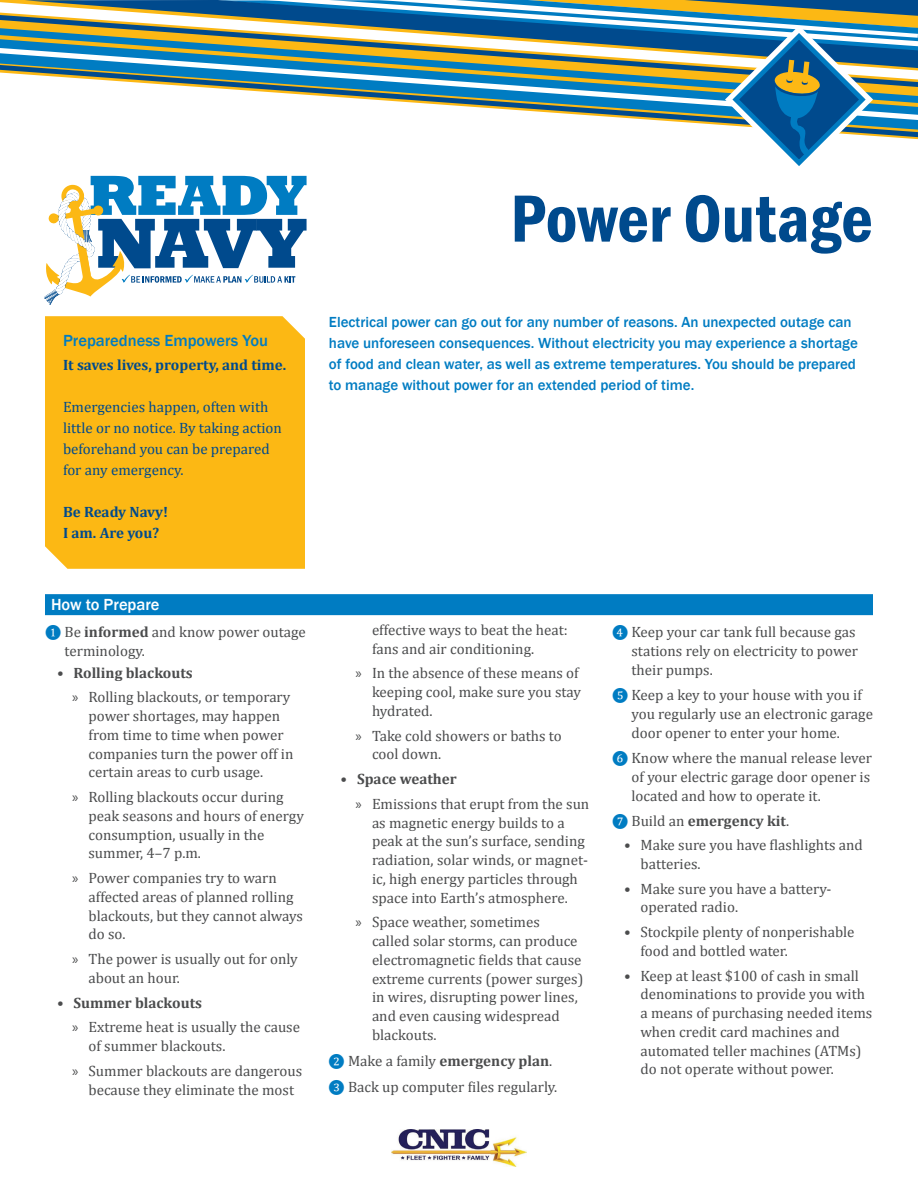
<style>
.page{position:relative;width:918px;height:1188px;background:#fff}
.page>*{position:absolute;margin:0;border:0;box-sizing:border-box;transform-origin:0 0}
.title_2_copy{font:600 condensed 69px "Franklin Gothic";color:#004a8d}
.t1{font:500 16.5px "Franklin Gothic";color:#007cc2}
.head_copy{font:500 16.5px "Franklin Gothic";color:#fff}
.body1_10_12_5_space{font:15px/18.8px "Cambria";color:#4b4c4d}
.head_copy_10_14{font:500 15px/21px "Franklin Gothic";color:#007cc2}
.t2{font:15px/21px "Cambria";color:#004a8d}
.body1_10_12_5_space-2{font:700 15px "Cambria";color:#4b4c4d}
.t3{font:700 15px/21px "Cambria";color:#004a8d}
.body1_10_12_5{font:15px/18.8px "Cambria";color:#4b4c4d}
.s1{font-size:13.5px;color:#007cc2}
.s2{font-weight:700}
.s3{font-weight:400}
.s4{font-family:"Myriad Pro"}
.s5{font-weight:400;font-size:13.5px;color:#007cc2}
</style>
<div class="page">
<svg style="left:0;top:35px;width:44px;height:41px"></svg>
<svg style="left:25px;top:0;width:19px;height:68px"></svg>
<div style="left:45px;top:316px;width:260px;height:253px;background:#fcb814"></div>
<img style="left:392px;top:1129px;width:134px;height:37px">
<div style="left:45px;top:594px;width:828px;height:21px;background:#007cc2"></div>
<svg style="left:44px;top:0;width:874px;height:305px"></svg>
<p class="title_2_copy" style="left:510px;top:172px;width:364px">Power Outage</p>
<p class="t1" style="left:63px;top:330px;width:207px">Preparedness Empowers You</p>
<p class="t3" style="left:63px;top:354px;width:225px">It saves lives, property, and time.</p>
<p class="t2" style="left:63px;top:396px;width:220px">Emergencies happen, often with little or no notice. By taking action beforehand you can be prepared for any emergency.</p>
<p class="t3" style="left:63px;top:501px;width:107px">Be Ready Navy!<br>I am. Are you?</p>
<p class="head_copy" style="left:51px;top:594px;width:110px">How to Prepare</p>
<p class="body1_10_12_5" style="left:65px;top:623px;width:243px;text-indent:-20px"><span class="s1">❶</span> Be <span class="s2">informed</span> and know power outage terminology.</p>
<p class="body1_10_12_5_space-2" style="left:57px;top:662px;width:137px"><span class="s3">•</span> Rolling blackouts</p>
<p class="body1_10_12_5_space" style="left:88px;top:688px;width:206px;text-indent:-16px"><span class="s4">»</span> Rolling blackouts, or temporary power shortages, may happen from time to time when power companies turn the power off in certain areas to curb usage.</p>
<p class="body1_10_12_5_space" style="left:88px;top:788px;width:217px;text-indent:-16px"><span class="s4">»</span> Rolling blackouts occur during peak seasons and hours of energy consumption, usually in the summer, 4–7 p.m.</p>
<p class="body1_10_12_5_space" style="left:88px;top:869px;width:216px;text-indent:-16px"><span class="s4">»</span> Power companies try to warn affected areas of planned rolling blackouts, but they cannot always do so.</p>
<p class="body1_10_12_5_space" style="left:88px;top:950px;width:211px;text-indent:-16px"><span class="s4">»</span> The power is usually out for only about an hour.</p>
<p class="body1_10_12_5_space-2" style="left:57px;top:992px;width:147px"><span class="s3">•</span> Summer blackouts</p>
<p class="body1_10_12_5_space" style="left:88px;top:1018px;width:213px;text-indent:-16px"><span class="s4">»</span> Extreme heat is usually the cause of summer blackouts.</p>
<p class="body1_10_12_5_space" style="left:72px;top:1061px;width:232px;text-align:center"><span class="s4">»</span> Summer blackouts are dangerous because they eliminate the most</p>
<p class="head_copy_10_14" style="left:329px;top:311px;width:530px">Electrical power can go out for any number of reasons. An unexpected outage can have unforeseen consequences. Without electricity you may experience a shortage of food and clean water, as well as extreme temperatures. You should be prepared to manage without power for an extended period of time.</p>
<p class="body1_10_12_5_space" style="left:372px;top:620px;width:197px">effective ways to beat the heat: fans and air conditioning.</p>
<p class="body1_10_12_5_space" style="left:372px;top:664px;width:211px;text-indent:-16px"><span class="s4">»</span> In the absence of these means of keeping cool, make sure you stay hydrated.</p>
<p class="body1_10_12_5_space" style="left:372px;top:726px;width:191px;text-indent:-16px"><span class="s4">»</span> Take cold showers or baths to cool down.</p>
<p class="body1_10_12_5_space-2" style="left:340px;top:768px;width:118px"><span class="s3">•</span> Space weather</p>
<p class="body1_10_12_5_space" style="left:372px;top:794px;width:219px;text-indent:-16px"><span class="s4">»</span> Emissions that erupt from the sun as magnetic energy builds to a peak at the sun’s surface, sending radiation, solar winds, or magnet&shy;ic, high energy particles through space into Earth’s atmosphere.</p>
<p class="body1_10_12_5_space" style="left:372px;top:913px;width:213px;text-indent:-16px"><span class="s4">»</span> Space weather, sometimes<br>called solar storms, can produce electromagnetic fields that cause extreme currents (power surges) in wires, disrupting power lines, and even causing widespread blackouts.</p>
<p class="body1_10_12_5_space-2" style="left:328px;top:1050px;width:225px"><span class="s5">❷</span> <span class="s3">Make a family</span> emergency plan<span class="s3">.</span></p>
<p class="body1_10_12_5_space" style="left:328px;top:1077px;width:230px"><span class="s1">❸</span> Back up computer files regularly.</p>
<p class="body1_10_12_5_space" style="left:632px;top:623px;width:228px;text-indent:-20px"><span class="s1">❹</span> Keep your car tank full because gas stations rely on electricity to power their pumps.</p>
<p class="body1_10_12_5_space" style="left:632px;top:686px;width:243px;text-indent:-20px"><span class="s1">❺</span> Keep a key to your house with you if you regularly use an electronic garage door opener to enter your home.</p>
<p class="body1_10_12_5_space" style="left:632px;top:749px;width:242px;text-indent:-20px"><span class="s1">❻</span> Know where the manual release lever of your electric garage door opener is located and how to operate it.</p>
<p class="body1_10_12_5_space-2" style="left:612px;top:810px;width:179px"><span class="s5">❼</span> <span class="s3">Build an</span> emergency kit<span class="s3">.</span></p>
<p class="body1_10_12_5_space" style="left:640px;top:836px;width:224px;text-indent:-16px">• Make sure you have flashlights and batteries.</p>
<p class="body1_10_12_5_space" style="left:640px;top:879px;width:193px;text-indent:-16px">• Make sure you have a battery&shy;operated radio.</p>
<p class="body1_10_12_5_space" style="left:640px;top:923px;width:216px;text-indent:-16px">• Stockpile plenty of nonperishable food and bottled water.</p>
<p class="body1_10_12_5_space" style="left:640px;top:966px;width:233px;text-indent:-16px">• Keep at least $100 of cash in small denominations to provide you with a means of purchasing needed items when credit card machines and automated teller machines (ATMs) do not operate without power.</p>
</div>
